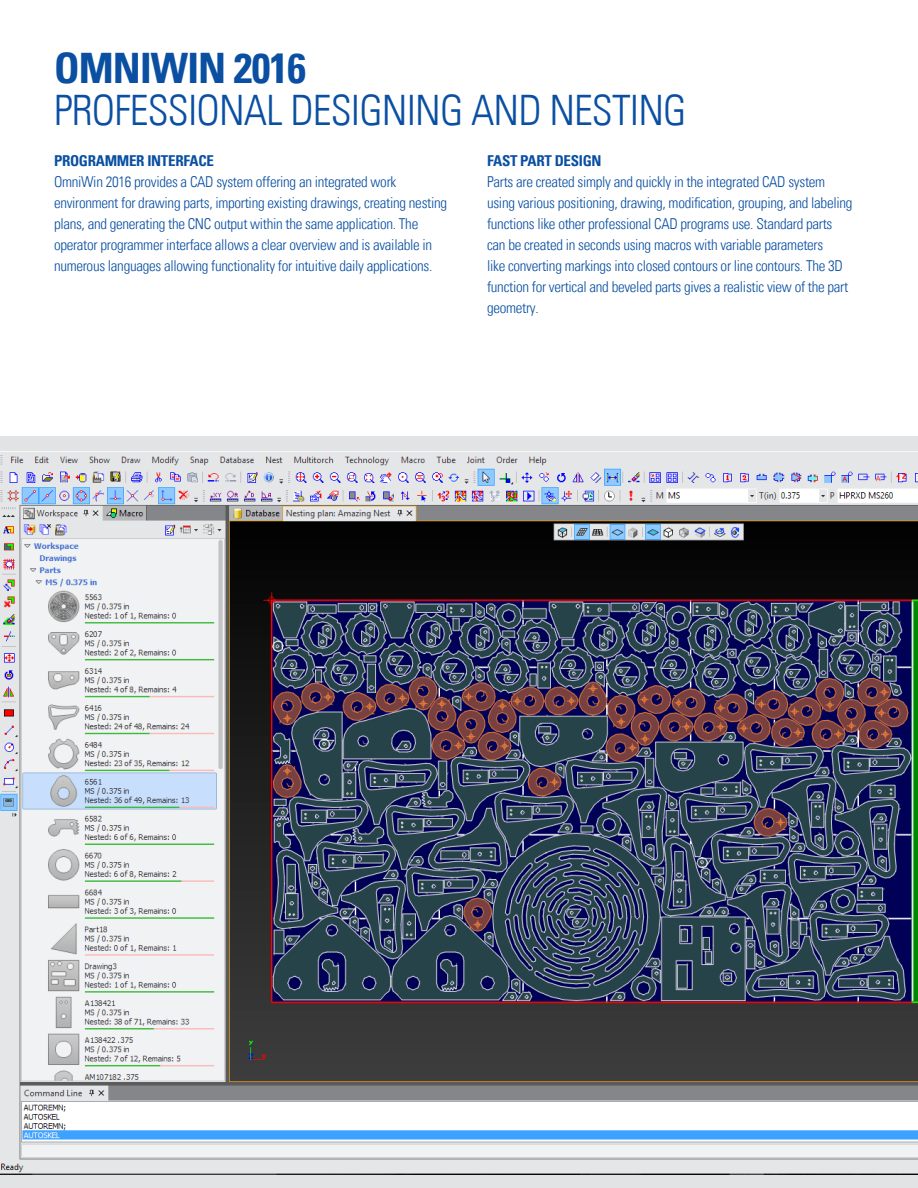
<style>
.page{position:relative;width:918px;height:1188px;background:#fff}
.page>*{position:absolute;margin:0;border:0;box-sizing:border-box;transform-origin:0 0}
.HEAD{font:42px "Univers Com 47 Light Cond";letter-spacing:-.02em;color:#0a4fa2}
.HEAD-2{font:42px "Univers Com 67 Bold Cond";letter-spacing:-.02em;color:#0a4fa2}
.t1{font:15px/21px "Univers Com 47 Light Cond";letter-spacing:-.02em;color:#0a4fa2}
.t2{font:15px "Univers Com 67 Bold Cond";letter-spacing:-.02em;color:#0a4fa2}
</style>
<div class="page">
<div style="left:0;top:436px;width:918px;height:752px;background:#e2e3e5"></div>
<img style="left:0;top:451px;width:918px;height:723px">
<p class="HEAD-2" style="left:54px;top:43px;width:254px">OMNIWIN 2016</p>
<p class="HEAD" style="left:54px;top:85px;width:634px">PROFESSIONAL DESIGNING AND NESTING</p>
<p class="t2" style="left:54px;top:151px;width:161px">PROGRAMMER INTERFACE</p>
<p class="t1" style="left:54px;top:171px;width:395px">OmniWin 2016 provides a CAD system offering an integrated work environment for drawing parts, importing existing drawings, creating nesting plans, and generating the CNC output within the same application. The operator programmer interface allows a clear overview and is available in numerous languages allowing functionality for intuitive daily applications.</p>
<p class="t2" style="left:487px;top:152px;width:116px">FAST PART DESIGN</p>
<p class="t1" style="left:487px;top:171px;width:367px">Parts are created simply and quickly in the integrated CAD system using various positioning, drawing, modification, grouping, and labeling functions like other professional CAD programs use. Standard parts can be created in seconds using macros with variable parameters<br>like converting markings into closed contours or line contours. The 3D function for vertical and beveled parts gives a realistic view of the part geometry.</p>
</div>
